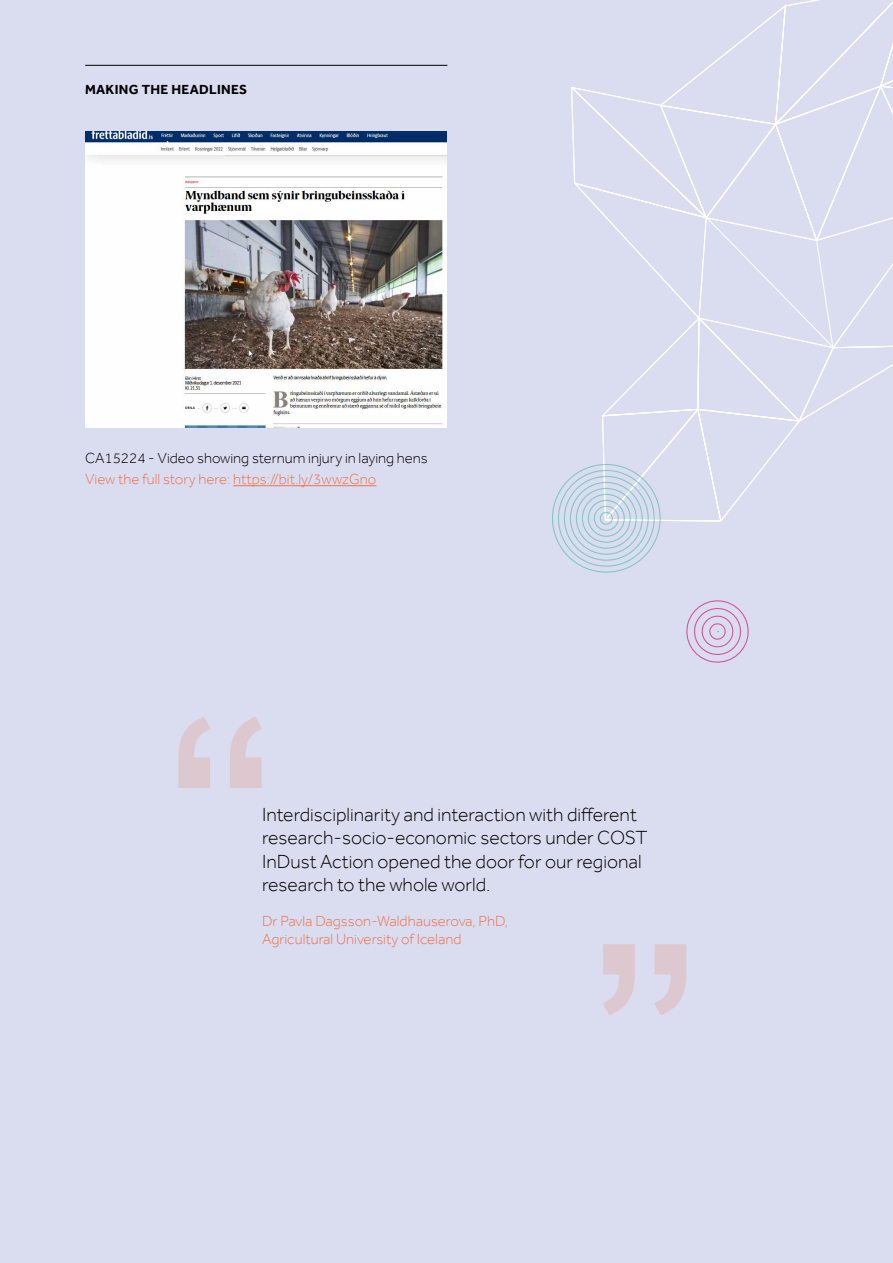
<style>
.page{position:relative;width:893px;height:1263px;background:#daddf0}
.page>*{position:absolute;margin:0;border:0;box-sizing:border-box;transform-origin:0 0}
.t1{font:300 19.5px/23.4px "Effra";color:#000}
.Quote-author{font:300 15px/18px "Effra";color:#ee724c}
.t2{font:300 15px "Effra";color:#000}
.Story_-_View{font:300 15px "Effra";color:#ee724c}
.title_category{font:700 13.5px "Effra";letter-spacing:.025em;color:#000}
</style>
<div class="page">
<img style="left:85px;top:132px;width:361px;height:296px">
<svg style="left:686px;top:600px;width:63px;height:63px"></svg>
<hr style="left:85px;top:65px;width:362px;height:1px;background:#000">
<svg style="left:552px;top:0;width:341px;height:573px"></svg>
<hr style="left:233px;top:485px;width:143px;height:1px;background:#ee724c">
<svg style="left:178px;top:717px;width:84px;height:71px"></svg>
<svg style="left:603px;top:944px;width:83px;height:71px"></svg>
<p class="title_category" style="left:85px;top:81px;width:164px">MAKING THE HEADLINES</p>
<p class="t2" style="left:85px;top:449px;width:344px">CA15224 - Video showing sternum injury in laying hens</p>
<p class="Story_-_View" style="left:85px;top:470px;width:293px">View the full story here: https://bit.ly/3wwzGno</p>
<p class="t1" style="left:262px;top:802px;width:387px">Interdisciplinarity and interaction with different research-socio-economic sectors under COST InDust Action opened the door for our regional research to the whole world.</p>
<p class="Quote-author" style="left:262px;top:912px;width:247px">Dr Pavla Dagsson-Waldhauserova, PhD,<br>Agricultural University of Iceland</p>
</div>
